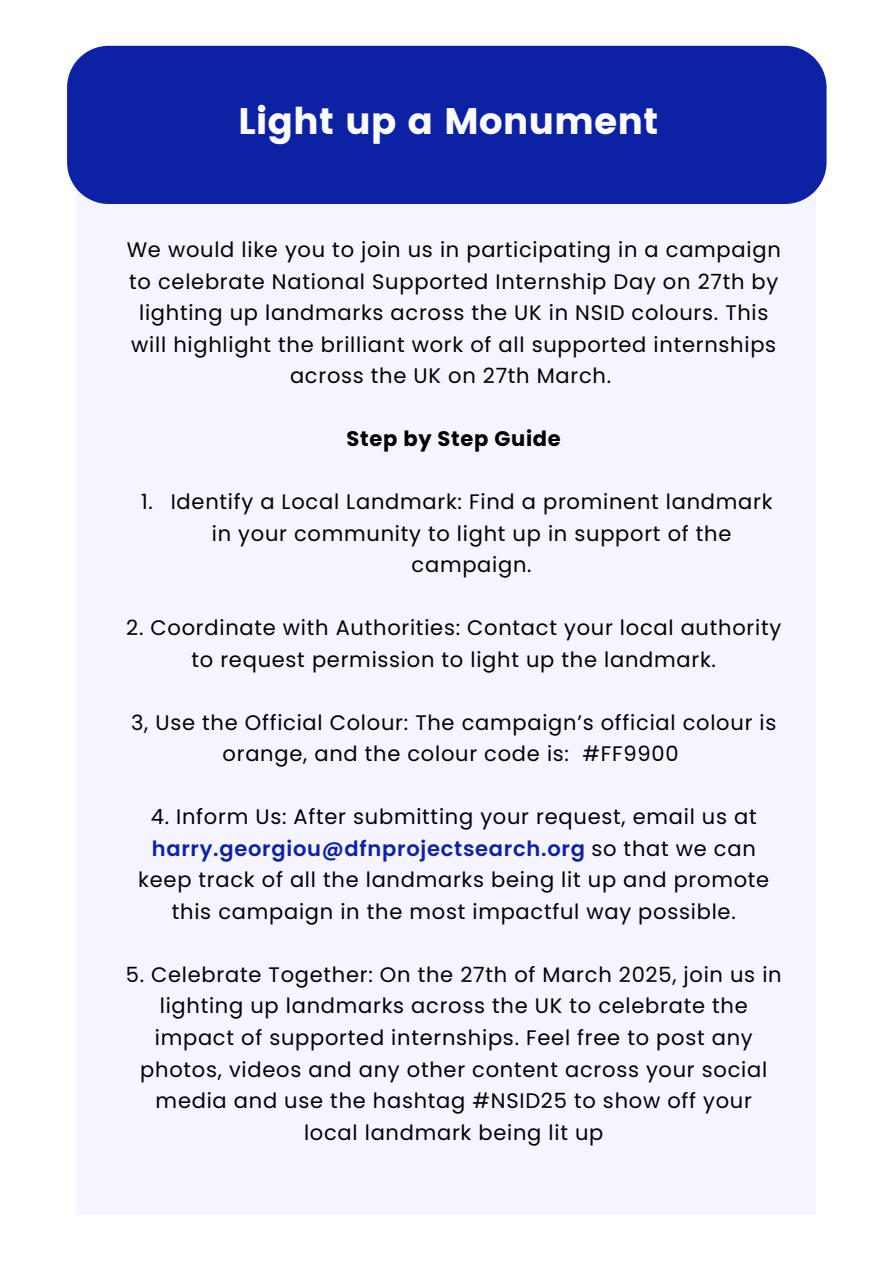
<style>
.page{position:relative;width:894px;height:1264px;background:#fff}
.page>*{position:absolute;margin:0;border:0;box-sizing:border-box;transform-origin:0 0}
.t1{font:36.9px "Poppins";letter-spacing:-.005em;color:#fbfbfb}
.t2{font:21px/31.5px "Poppins";letter-spacing:.035em;color:#000;text-align:center}
.t3{font:700 21px "Poppins";letter-spacing:.035em;color:#000}
.s1{font-weight:600;color:#0d21a4}
</style>
<div class="page">
<svg style="left:246px;top:45px;width:134px;height:1px"></svg>
<div style="left:76px;top:94px;width:740px;height:1120px;background:#f4f5ff"></div>
<div style="left:67px;top:46px;width:759px;height:158px;background:#0d21a4"></div>
<h1 class="t1" style="left:238px;top:100px;width:422px">Light up a Monument</h1>
<p class="t2" style="left:127px;top:234px;width:655px">We would like you to join us in participating in a campaign to celebrate National Supported Internship Day on 27th by lighting up landmarks across the UK in NSID colours. This will highlight the brilliant work of all supported internships across the UK on 27th March.</p>
<p class="t2" style="left:141px;top:486px;width:13px">1.</p>
<h2 class="t3" style="left:346px;top:424px;width:216px">Step by Step Guide</h2>
<p class="t2" style="left:171px;top:486px;width:603px">Identify a Local Landmark: Find a prominent landmark in your community to light up in support of the campaign.</p>
<p class="t2" style="left:126px;top:612px;width:656px">2. Coordinate with Authorities: Contact your local authority to request permission to light up the landmark.</p>
<p class="t2" style="left:131px;top:706px;width:646px">3, Use the Official Colour: The campaign’s official colour is orange, and the colour code is: #FF9900</p>
<p class="t2" style="left:138px;top:801px;width:632px">4. Inform Us: After submitting your request, email us at <span class="s1">harry.georgiou@dfnprojectsearch.org</span> so that we can keep track of all the landmarks being lit up and promote this campaign in the most impactful way possible.</p>
<p class="t2" style="left:126px;top:958px;width:657px">5. Celebrate Together: On the 27th of March 2025, join us in lighting up landmarks across the UK to celebrate the impact of supported internships. Feel free to post any photos, videos and any other content across your social media and use the hashtag #NSID25 to show off your<br>local landmark being lit up</p>
</div>
